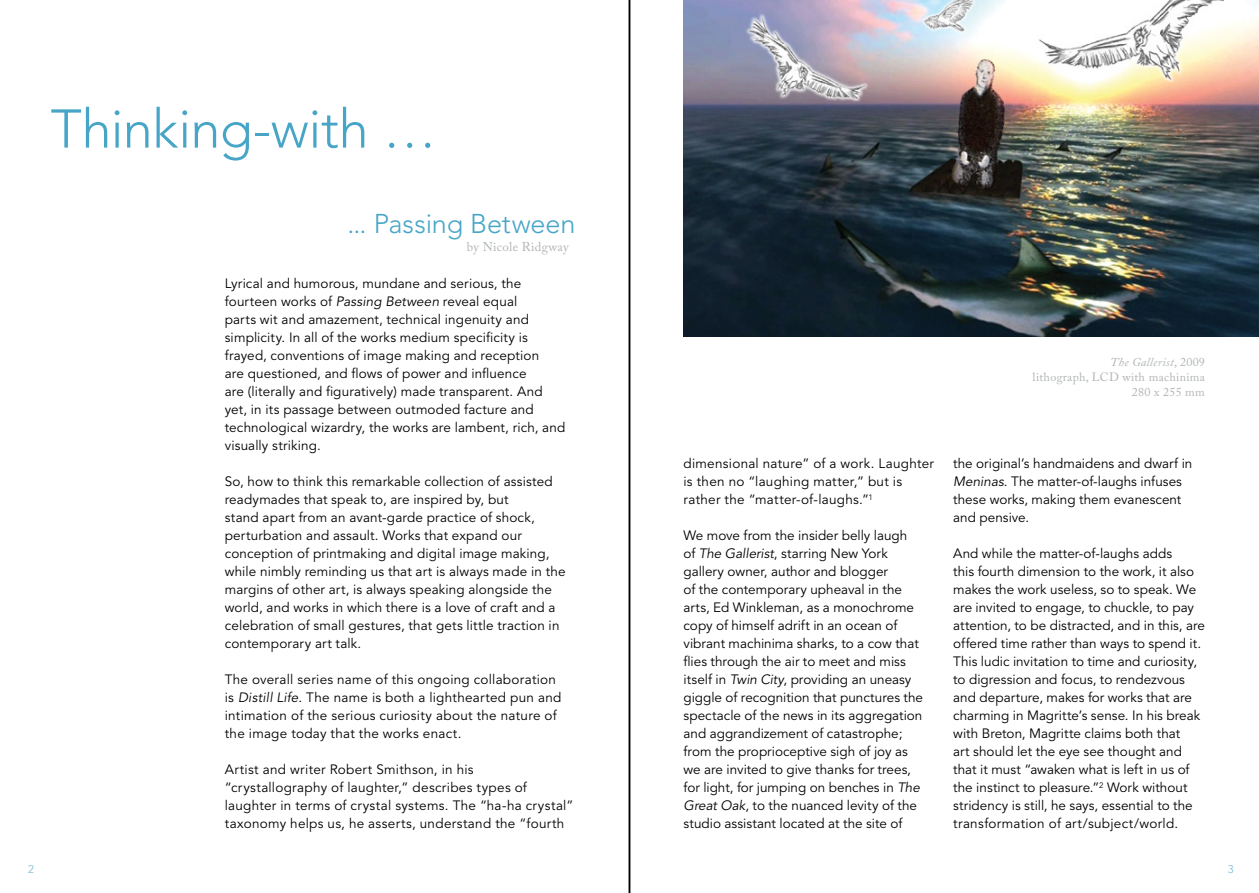
<style>
.page{position:relative;width:1259px;height:893px;background:#fff}
.page>*{position:absolute;margin:0;border:0;box-sizing:border-box;transform-origin:0 0}
.t1{font:300 54px "Avenir";letter-spacing:-.01em;color:#47a5c8}
.t2{font:300 27px "Avenir";letter-spacing:-.005em;color:#47a5c8}
.t3{font:13.5px/18px "Avenir";letter-spacing:.005em;color:#000}
.t4{font:12.75px "Adobe Caslon Pro";letter-spacing:.025em;color:#b1b4b6}
.t5{font:12px/15px "Adobe Caslon Pro";letter-spacing:.025em;color:#b1b4b6;text-align:right}
.t6{font:300 11.25px "Avenir";color:#75b8d5}
.s1{font-style:italic}
</style>
<div class="page">
<img style="left:683px;top:0;width:576px;height:337px">
<hr style="left:629px;top:0;width:1px;height:893px;background:#000">
<h1 class="t1" style="left:51px;top:97px;width:387px">Thinking-with …</h1>
<h2 class="t2" style="left:347px;top:208px;width:229px">... Passing Between</h2>
<p class="t4" style="left:467px;top:239px;width:103px">by Nicole Ridgway</p>
<p class="t3" style="left:225px;top:275px;width:342px">Lyrical and humorous, mundane and serious, the fourteen works of <span class="s1">Passing Between</span> reveal equal<br>parts wit and amazement, technical ingenuity and simplicity. In all of the works medium specificity is frayed, conventions of image making and reception<br>are questioned, and flows of power and influence<br>are (literally and figuratively) made transparent. And yet, in its passage between outmoded facture and technological wizardry, the works are lambent, rich, and visually striking.</p>
<p class="t3" style="left:225px;top:473px;width:342px">So, how to think this remarkable collection of assisted readymades that speak to, are inspired by, but<br>stand apart from an avant-garde practice of shock, perturbation and assault. Works that expand our conception of printmaking and digital image making, while nimbly reminding us that art is always made in the margins of other art, is always speaking alongside the world, and works in which there is a love of craft and a celebration of small gestures, that gets little traction in contemporary art talk.</p>
<p class="t3" style="left:225px;top:671px;width:338px">The overall series name of this ongoing collaboration is <span class="s1">Distill Life</span>. The name is both a lighthearted pun and intimation of the serious curiosity about the nature of the image today that the works enact.</p>
<p class="t3" style="left:225px;top:761px;width:350px">Artist and writer Robert Smithson, in his “crystallography of laughter,” describes types of laughter in terms of crystal systems. The “ha-ha crystal” taxonomy helps us, he asserts, understand the “fourth</p>
<p class="t5" style="left:1032px;top:354px;width:174px"><span class="s1">The Gallerist</span>, 2009<br>lithograph, LCD with machinima<br>280 x 255 mm</p>
<p class="t3" style="left:683px;top:455px;width:252px">dimensional nature” of a work. Laughter is then no “laughing matter,” but is rather the “matter-of-laughs.”<sup>1</sup></p>
<p class="t3" style="left:683px;top:527px;width:241px">We move from the insider belly laugh<br>of <span class="s1">The Gallerist</span>, starring New York gallery owner, author and blogger<br>of the contemporary upheaval in the arts, Ed Winkleman, as a monochrome copy of himself adrift in an ocean of vibrant machinima sharks, to a cow that flies through the air to meet and miss itself in <span class="s1">Twin City</span>, providing an uneasy giggle of recognition that punctures the spectacle of the news in its aggregation and aggrandizement of catastrophe; from the proprioceptive sigh of joy as we are invited to give thanks for trees, for light, for jumping on benches in <span class="s1">The Great Oak</span>, to the nuanced levity of the studio assistant located at the site of</p>
<p class="t3" style="left:953px;top:455px;width:241px">the original’s handmaidens and dwarf in<br><span class="s1">Meninas</span>. The matter-of-laughs infuses these works, making them evanescent and pensive.</p>
<p class="t3" style="left:953px;top:545px;width:253px">And while the matter-of-laughs adds<br>this fourth dimension to the work, it also makes the work useless, so to speak. We are invited to engage, to chuckle, to pay attention, to be distracted, and in this, are offered time rather than ways to spend it.<br>This ludic invitation to time and curiosity, to digression and focus, to rendezvous and departure, makes for works that are charming in Magritte’s sense. In his break with Breton, Magritte claims both that<br>art should let the eye see thought and that it must “awaken what is left in us of the instinct to pleasure.”<sup>2</sup> Work without stridency is still, he says, essential to the transformation of art/subject/world.</p>
<p class="t6" style="left:28px;top:863px;width:7px">2</p>
<p class="t6" style="left:1228px;top:863px;width:7px">3</p>
</div>
